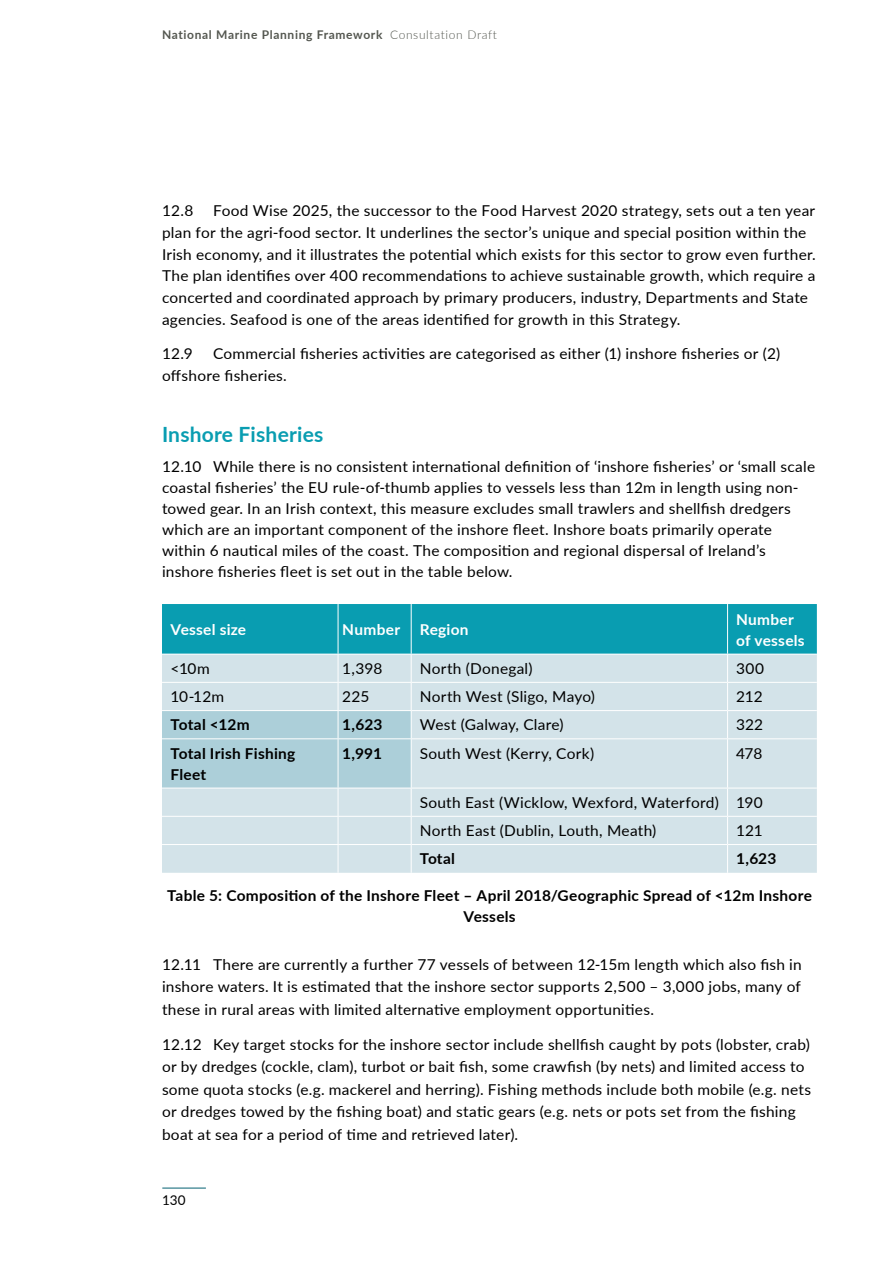
<style>
.page{position:relative;width:893px;height:1263px;background:#fff}
.page>*{position:absolute;margin:0;border:0;box-sizing:border-box;transform-origin:0 0}
.t1{font:700 21px "Lato";letter-spacing:.01em;color:#099db1}
.BODY_TEXT_space{font:15px/21.8px "Lato";letter-spacing:.015em;color:#000}
.TTEXT{font:15px "Lato";letter-spacing:.015em;color:#000}
.TABLE_FIGURE_text_sp{font:700 15px/21px "Lato";letter-spacing:.02em;color:#000;text-align:center}
.TTEXT-2{font:700 15px/21px "Lato";letter-spacing:.015em;color:#000}
.THEAD{font:700 15px/21px "Lato";letter-spacing:.015em;color:#fff}
.PAGE_NUMBER_left{font:13.5px "Lato";color:#000}
.HEADER_TEXT_left{font:700 12px "Lato";letter-spacing:.055em;color:#545750}
.s1{font-weight:300}
</style>
<div class="page">
<hr style="left:162px;top:1188px;width:44px;height:1px;background:#046072">
<svg style="left:162px;top:604px;width:655px;height:269px;background:#abd4dd"></svg>
<p class="HEADER_TEXT_left" style="left:162px;top:26px;width:337px">National Marine Planning Framework <span class="s1">Consultation Draft</span></p>
<p class="BODY_TEXT_space" style="left:162px;top:199px;width:655px;text-indent:51px">Food Wise 2025, the successor to the Food Harvest 2020 strategy, sets out a ten year plan for the agri-food sector. It underlines the sector’s unique and special position within the Irish economy, and it illustrates the potential which exists for this sector to grow even further.<br>The plan identifies over 400 recommendations to achieve sustainable growth, which require a concerted and coordinated approach by primary producers, industry, Departments and State agencies. Seafood is one of the areas identified for growth in this Strategy.</p>
<p class="BODY_TEXT_space" style="left:162px;top:342px;width:32px">12.9</p>
<p class="BODY_TEXT_space" style="left:162px;top:199px;width:33px">12.8</p>
<p class="BODY_TEXT_space" style="left:162px;top:342px;width:620px;text-indent:51px">Commercial fisheries activities are categorised as either (1) inshore fisheries or (2) offshore fisheries.</p>
<h2 class="t1" style="left:162px;top:419px;width:163px">Inshore Fisheries</h2>
<p class="BODY_TEXT_space" style="left:162px;top:455px;width:655px;line-height:21px">12.10 While there is no consistent international definition of ‘inshore fisheries’ or ‘small scale coastal fisheries’ the EU rule-of-thumb applies to vessels less than 12m in length using non&shy;towed gear. In an Irish context, this measure excludes small trawlers and shellfish dredgers which are an important component of the inshore fleet. Inshore boats primarily operate within 6 nautical miles of the coast. The composition and regional dispersal of Ireland’s inshore fisheries fleet is set out in the table below.</p>
<p class="THEAD" style="left:171px;top:618px;width:77px">Vessel size</p>
<p class="THEAD" style="left:342px;top:618px;width:59px">Number</p>
<p class="THEAD" style="left:420px;top:618px;width:50px">Region</p>
<p class="THEAD" style="left:736px;top:608px;width:70px">Number of vessels</p>
<p class="TTEXT" style="left:171px;top:658px;width:41px">&lt;10m</p>
<p class="TTEXT" style="left:342px;top:658px;width:42px">1,398</p>
<p class="TTEXT" style="left:420px;top:658px;width:114px">North (Donegal)</p>
<p class="TTEXT" style="left:736px;top:658px;width:30px">300</p>
<p class="TTEXT" style="left:171px;top:686px;width:55px">10-12m</p>
<p class="TTEXT" style="left:342px;top:686px;width:29px">225</p>
<p class="TTEXT" style="left:420px;top:686px;width:177px">North West (Sligo, Mayo)</p>
<p class="TTEXT" style="left:736px;top:686px;width:28px">212</p>
<p class="TTEXT-2" style="left:171px;top:714px;width:81px">Total &lt;12m</p>
<p class="TTEXT-2" style="left:342px;top:714px;width:42px">1,623</p>
<p class="TTEXT" style="left:420px;top:714px;width:146px">West (Galway, Clare)</p>
<p class="TTEXT" style="left:736px;top:714px;width:29px">322</p>
<p class="TTEXT-2" style="left:171px;top:742px;width:126px">Total Irish Fishing<br>Fleet</p>
<p class="TTEXT-2" style="left:342px;top:742px;width:41px">1,991</p>
<p class="TTEXT" style="left:420px;top:742px;width:176px">South West (Kerry, Cork)</p>
<p class="TTEXT" style="left:736px;top:742px;width:28px">478</p>
<p class="TTEXT" style="left:420px;top:792px;width:301px">South East (Wicklow, Wexford, Waterford)</p>
<p class="TTEXT" style="left:736px;top:792px;width:28px">190</p>
<p class="TTEXT" style="left:420px;top:820px;width:238px">North East (Dublin, Louth, Meath)</p>
<p class="TTEXT" style="left:736px;top:820px;width:28px">121</p>
<p class="TTEXT-2" style="left:420px;top:848px;width:37px">Total</p>
<p class="TTEXT-2" style="left:736px;top:848px;width:42px">1,623</p>
<p class="TABLE_FIGURE_text_sp" style="left:167px;top:884px;width:646px">Table 5: Composition of the Inshore Fleet – April 2018/Geographic Spread of &lt;12m Inshore<br>Vessels</p>
<p class="BODY_TEXT_space" style="left:162px;top:952px;width:641px;line-height:22.5px;text-align:justify">12.11 There are currently a further 77 vessels of between 12-15m length which also fish in inshore waters. It is estimated that the inshore sector supports 2,500 – 3,000 jobs, many of these in rural areas with limited alternative employment opportunities.</p>
<p class="BODY_TEXT_space" style="left:162px;top:1032px;width:651px;line-height:22.5px">12.12 Key target stocks for the inshore sector include shellfish caught by pots (lobster, crab) or by dredges (cockle, clam), turbot or bait fish, some crawfish (by nets) and limited access to some quota stocks (e.g. mackerel and herring). Fishing methods include both mobile (e.g. nets or dredges towed by the fishing boat) and static gears (e.g. nets or pots set from the fishing boat at sea for a period of time and retrieved later).</p>
<p class="PAGE_NUMBER_left" style="left:162px;top:1190px;width:25px">130</p>
</div>
